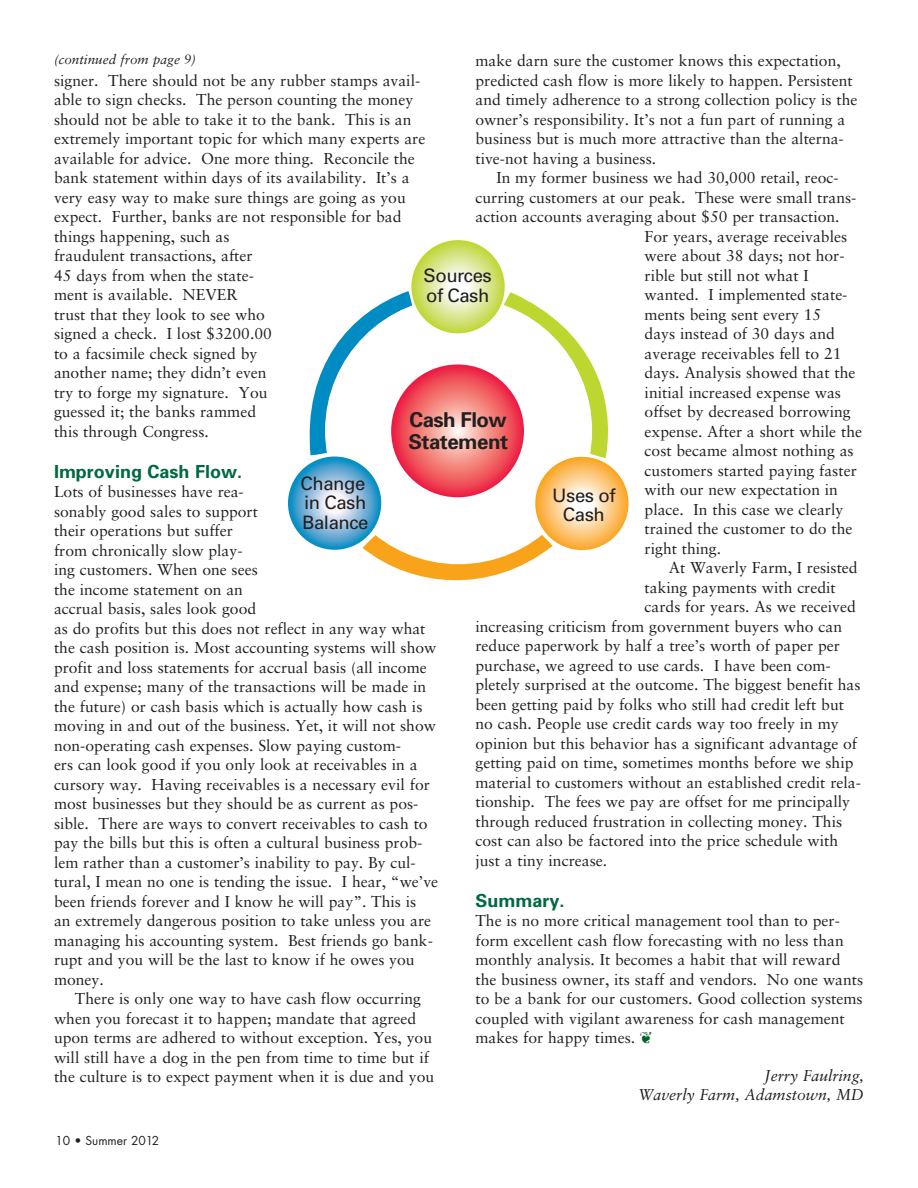
<style>
.page{position:relative;width:918px;height:1188px;background:#fff}
.page>*{position:absolute;margin:0;border:0;box-sizing:border-box;transform-origin:0 0}
.t1{font:700 20.4px/21.5px "Univers";letter-spacing:-.025em;color:#231f20}
.t2{font:18.6px/19.5px "Univers";letter-spacing:-.025em;color:#231f20}
.t3{font:700 18px "Univers";color:#00693f}
.t4{font:15.75px/19.5px "Sabon";color:#231f20}
.t5{font:italic 15.75px/18.9px "Sabon";color:#231f20;text-align:right}
.t6{font:italic 13.5px "Sabon";color:#231f20}
.t7{font:12px "Futura";color:#231f20}
.s1{color:#006224}
</style>
<div class="page">
<svg style="left:309px;top:291px;width:103px;height:165px"></svg>
<svg style="left:503px;top:292px;width:105px;height:167px"></svg>
<svg style="left:362px;top:533px;width:191px;height:48px"></svg>
<div style="left:325px;top:297px;width:267px;height:267px;background:#fff;border-radius:50%"></div>
<svg style="left:411px;top:240px;width:94px;height:93px;background:#d8e58a"></svg>
<svg style="left:535px;top:457px;width:94px;height:93px;background:#fcc87d"></svg>
<svg style="left:288px;top:457px;width:93px;height:93px;background:#70b2d7"></svg>
<svg style="left:391px;top:364px;width:133px;height:133px;background:#f16970"></svg>
<p class="t6" style="left:54px;top:52px;width:144px">(continued from page 9)</p>
<p class="t4" style="left:476px;top:51px;width:384px">make darn sure the customer knows this expectation, predicted cash flow is more likely to happen. Persistent and timely adherence to a strong collection policy is the owner’s responsibility. It’s not a fun part of running a business but is much more attractive than the alterna&shy;tive-not having a business.</p>
<p class="t4" style="left:496px;top:168px;width:344px">In my former business we had 30,000 retail, reoc-</p>
<p class="t4" style="left:476px;top:187px;width:383px">curring customers at our peak. These were small trans-</p>
<p class="t4" style="left:476px;top:207px;width:366px">action accounts averaging about $50 per transaction.</p>
<p class="t4" style="left:645px;top:226px;width:204px">For years, average receivables</p>
<p class="t4" style="left:645px;top:246px;width:202px">were about 38 days; not hor-</p>
<p class="t4" style="left:645px;top:265px;width:166px">rible but still not what I</p>
<p class="t4" style="left:645px;top:285px;width:204px">wanted. I implemented state-</p>
<p class="t4" style="left:645px;top:304px;width:178px">ments being sent every 15</p>
<p class="t4" style="left:645px;top:324px;width:192px">days instead of 30 days and</p>
<p class="t4" style="left:645px;top:343px;width:198px">average receivables fell to 21</p>
<p class="t4" style="left:645px;top:363px;width:212px">days. Analysis showed that the</p>
<p class="t4" style="left:645px;top:382px;width:198px">initial increased expense was</p>
<p class="t4" style="left:645px;top:402px;width:208px">offset by decreased borrowing</p>
<p class="t4" style="left:645px;top:421px;width:219px">expense. After a short while the</p>
<p class="t4" style="left:645px;top:441px;width:211px">cost became almost nothing as</p>
<p class="t4" style="left:645px;top:460px;width:214px">customers started paying faster</p>
<p class="t4" style="left:645px;top:480px;width:195px">with our new expectation in</p>
<p class="t4" style="left:645px;top:499px;width:200px">place. In this case we clearly</p>
<p class="t4" style="left:645px;top:519px;width:209px">trained the customer to do the</p>
<p class="t4" style="left:645px;top:538px;width:78px">right thing.</p>
<p class="t4" style="left:669px;top:558px;width:190px">At Waverly Farm, I resisted</p>
<p class="t4" style="left:645px;top:577px;width:193px">taking payments with credit</p>
<p class="t4" style="left:645px;top:597px;width:213px">cards for years. As we received</p>
<p class="t4" style="left:476px;top:616px;width:368px">increasing criticism from government buyers who can</p>
<p class="t4" style="left:476px;top:636px;width:366px">reduce paperwork by half a tree’s worth of paper per</p>
<p class="t4" style="left:476px;top:655px;width:357px">purchase, we agreed to use cards. I have been com-</p>
<p class="t4" style="left:476px;top:675px;width:387px">pletely surprised at the outcome. The biggest benefit has</p>
<p class="t4" style="left:476px;top:694px;width:370px">been getting paid by folks who still had credit left but</p>
<p class="t4" style="left:476px;top:714px;width:365px">no cash. People use credit cards way too freely in my</p>
<p class="t4" style="left:476px;top:733px;width:383px">opinion but this behavior has a significant advantage of</p>
<p class="t4" style="left:476px;top:753px;width:380px">getting paid on time, sometimes months before we ship</p>
<p class="t4" style="left:476px;top:772px;width:387px">material to customers without an established credit rela-</p>
<p class="t4" style="left:476px;top:792px;width:376px">tionship. The fees we pay are offset for me principally</p>
<p class="t4" style="left:476px;top:811px;width:368px">through reduced frustration in collecting money. This</p>
<p class="t4" style="left:476px;top:831px;width:364px">cost can also be factored into the price schedule with</p>
<p class="t4" style="left:476px;top:850px;width:133px">just a tiny increase.</p>
<p class="t3" style="left:476px;top:890px;width:91px">Summary.</p>
<p class="t4" style="left:476px;top:911px;width:389px">The is no more critical management tool than to per&shy;form excellent cash flow forecasting with no less than monthly analysis. It becomes a habit that will reward the business owner, its staff and vendors. No one wants to be a bank for our customers. Good collection systems coupled with vigilant awareness for cash management makes for happy times. <span class="s1">❦</span></p>
<p class="t5" style="left:638px;top:1066px;width:228px">Jerry Faulring,<br>Waverly Farm, Adamstown, MD</p>
<p class="t4" style="left:54px;top:70px;width:373px">signer. There should not be any rubber stamps avail&shy;able to sign checks. The person counting the money should not be able to take it to the bank. This is an extremely important topic for which many experts are available for advice. One more thing. Reconcile the bank statement within days of its availability. It’s a very easy way to make sure things are going as you expect. Further, banks are not responsible for bad things happening, such as<br>fraudulent transactions, after<br>45 days from when the state-<br>ment is available. NEVER<br>trust that they look to see who<br>signed a check. I lost $3200.00<br>to a facsimile check signed by<br>another name; they didn’t even<br>try to forge my signature. You<br>guessed it; the banks rammed<br>this through Congress.</p>
<p class="t3" style="left:54px;top:461px;width:190px">Improving Cash Flow.</p>
<p class="t4" style="left:54px;top:482px;width:386px">Lots of businesses have rea-<br>sonably good sales to support<br>their operations but suffer<br>from chronically slow play-<br>ing customers. When one sees<br>the income statement on an<br>accrual basis, sales look good<br>as do profits but this does not reflect in any way what the cash position is. Most accounting systems will show profit and loss statements for accrual basis (all income and expense; many of the transactions will be made in the future) or cash basis which is actually how cash is moving in and out of the business. Yet, it will not show non-operating cash expenses. Slow paying custom-<br>ers can look good if you only look at receivables in a cursory way. Having receivables is a necessary evil for most businesses but they should be as current as pos&shy;sible. There are ways to convert receivables to cash to pay the bills but this is often a cultural business prob&shy;lem rather than a customer’s inability to pay. By cul&shy;tural, I mean no one is tending the issue. I hear, “we’ve been friends forever and I know he will pay”. This is<br>an extremely dangerous position to take unless you are managing his accounting system. Best friends go bank&shy;rupt and you will be the last to know if he owes you money.</p>
<p class="t4" style="left:54px;top:989px;width:382px;text-indent:21px">There is only one way to have cash flow occurring when you forecast it to happen; mandate that agreed upon terms are adhered to without exception. Yes, you will still have a dog in the pen from time to time but if the culture is to expect payment when it is due and you</p>
<p class="t2" style="left:424px;top:266px;width:70px">Sources of Cash</p>
<p class="t1" style="left:408px;top:409px;width:101px">Cash Flow<br>Statement</p>
<p class="t2" style="left:301px;top:474px;width:69px">Change in Cash<br>Balance</p>
<p class="t2" style="left:552px;top:486px;width:65px;text-align:center">Uses of<br>Cash</p>
<p class="t7" style="left:56px;top:1132px;width:105px">10 • Summer 2012</p>
</div>
